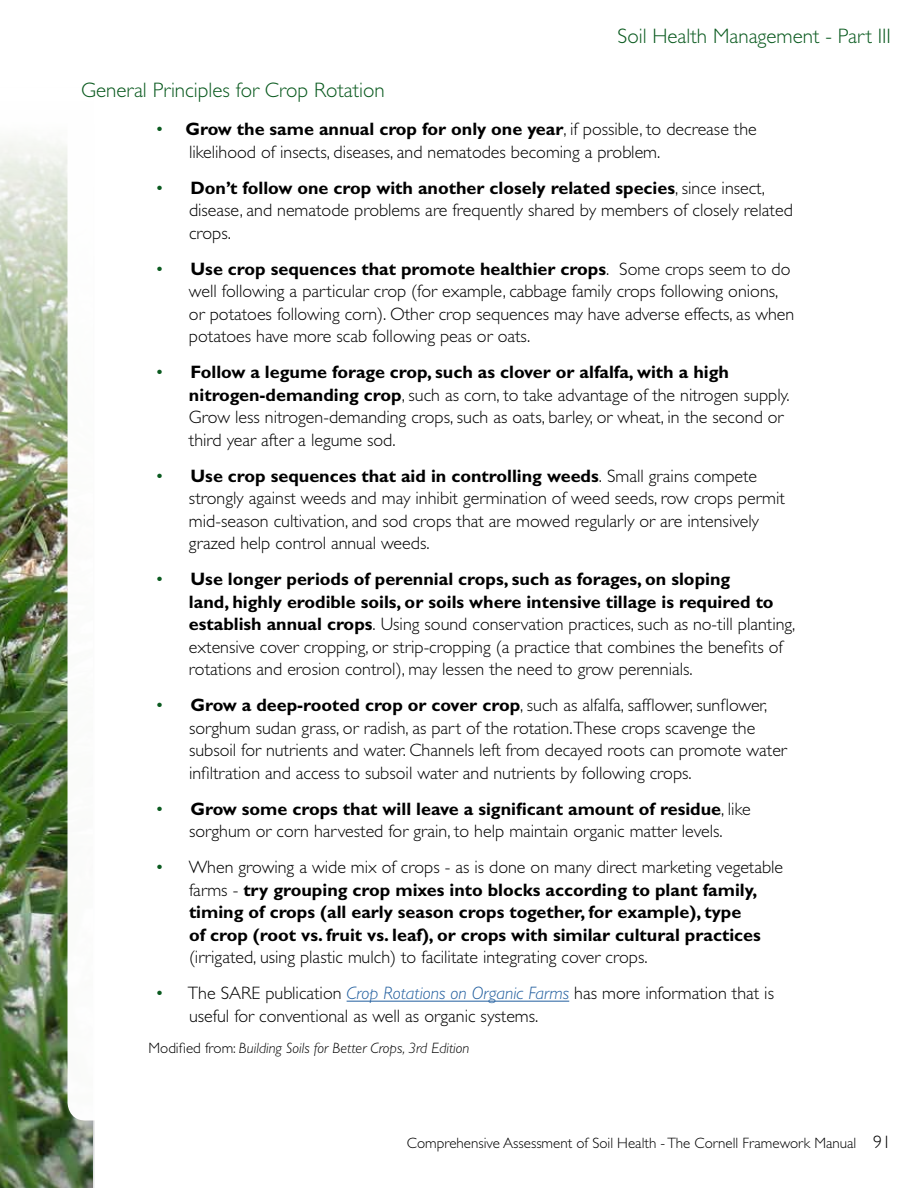
<style>
.page{position:relative;width:918px;height:1188px;background:#fff}
.page>*{position:absolute;margin:0;border:0;box-sizing:border-box;transform-origin:0 0}
.t1{font:300 21px "Gill Sans";color:#0a5a1f}
.t2{font:300 18px/22.5px "Gill Sans";color:#000}
.t3{font:700 18px/22.5px "Gill Sans";color:#000}
.t4{font:300 15px "Gill Sans";color:#000}
.t5{font:italic 300 15px "Gill Sans";color:#000}
.s1{color:#0a5a1f}
.s2{font-weight:700}
.s3{font-weight:300;color:#0a5a1f}
.s4{font-weight:300}
.s5{font-style:italic;color:#215e9e}
.s6{font-style:normal}
.s7{font-size:18px}
</style>
<div class="page">
<img style="left:0;top:139px;width:95px;height:1049px">
<div style="left:68px;top:81px;width:243px;height:1039px;background:#fff;border-radius:18px"></div>
<hr style="left:347px;top:1001px;width:222px;height:1px;background:#215e9e">
<p class="t1" style="left:618px;top:28px;width:275px">Soil Health Management - Part III</p>
<p class="t1" style="left:81px;top:82px;width:305px">General Principles for Crop Rotation</p>
<p class="t2" style="left:189px;top:120px;width:569px;text-indent:-34px"><span class="s1">•</span> <span class="s2">Grow the same annual crop for only one year</span>, if possible, to decrease the likelihood of insects, diseases, and nematodes becoming a problem.</p>
<p class="t2" style="left:189px;top:178px;width:605px;text-indent:-34px"><span class="s1">•</span> <span class="s2">Don’t follow one crop with another closely related species</span>, since insect, disease, and nematode problems are frequently shared by members of closely related crops.</p>
<p class="t2" style="left:189px;top:259px;width:607px;text-indent:-34px"><span class="s1">•</span> <span class="s2">Use crop sequences that promote healthier crops</span>. Some crops seem to do well following a particular crop (for example, cabbage family crops following onions, or potatoes following corn). Other crop sequences may have adverse effects, as when potatoes have more scab following peas or oats.</p>
<p class="t2" style="left:189px;top:363px;width:602px;text-indent:-34px"><span class="s1">•</span> <span class="s2">Follow a legume forage crop, such as clover or alfalfa, with a high nitrogen-demanding crop</span>, such as corn, to take advantage of the nitrogen supply.<br>Grow less nitrogen-demanding crops, such as oats, barley, or wheat, in the second or third year after a legume sod.</p>
<p class="t2" style="left:189px;top:466px;width:597px;text-indent:-34px"><span class="s1">•</span> <span class="s2">Use crop sequences that aid in controlling weeds</span>. Small grains compete strongly against weeds and may inhibit germination of weed seeds, row crops permit mid-season cultivation, and sod crops that are mowed regularly or are intensively grazed help control annual weeds.</p>
<p class="t2" style="left:189px;top:570px;width:608px;text-indent:-34px"><span class="s1">•</span> <span class="s2">Use longer periods of perennial crops, such as forages, on sloping<br>land, highly erodible soils, or soils where intensive tillage is required to establish annual crops</span>. Using sound conservation practices, such as no-till planting, extensive cover cropping, or strip-cropping (a practice that combines the benefits of rotations and erosion control), may lessen the need to grow perennials.</p>
<p class="t2" style="left:189px;top:696px;width:599px;text-indent:-34px"><span class="s1">•</span> <span class="s2">Grow a deep-rooted crop or cover crop</span>, such as alfalfa, safflower, sunflower, sorghum sudan grass, or radish, as part of the rotation.These crops scavenge the subsoil for nutrients and water. Channels left from decayed roots can promote water infiltration and access to subsoil water and nutrients by following crops.</p>
<p class="t2" style="left:155px;top:799px;width:597px;text-align:center"><span class="s1">•</span> <span class="s2">Grow some crops that will leave a significant amount of residue</span>, like sorghum or corn harvested for grain, to help maintain organic matter levels.</p>
<p class="t3" style="left:189px;top:858px;width:596px;text-indent:-34px"><span class="s3">•</span> <span class="s4">When growing a wide mix of crops - as is done on many direct marketing vegetable farms -</span> try grouping crop mixes into blocks according to plant family, timing of crops (all early season crops together, for example), type<br>of crop (root vs. fruit vs. leaf), or crops with similar cultural practices</p>
<p class="t2" style="left:189px;top:948px;width:460px">(irrigated, using plastic mulch) to facilitate integrating cover crops.</p>
<p class="t2" style="left:189px;top:984px;width:587px;text-indent:-34px"><span class="s1">•</span> The SARE publication <span class="s5">Crop Rotations on Organic Farms</span> has more information that is useful for conventional as well as organic systems.</p>
<p class="t5" style="left:148px;top:1043px;width:323px"><span class="s6">Modified from:</span> Building Soils for Better Crops, 3rd Edition</p>
<p class="t4" style="left:407px;top:1137px;width:486px">Comprehensive Assessment of Soil Health - The Cornell Framework Manual <span class="s7">91</span></p>
</div>
